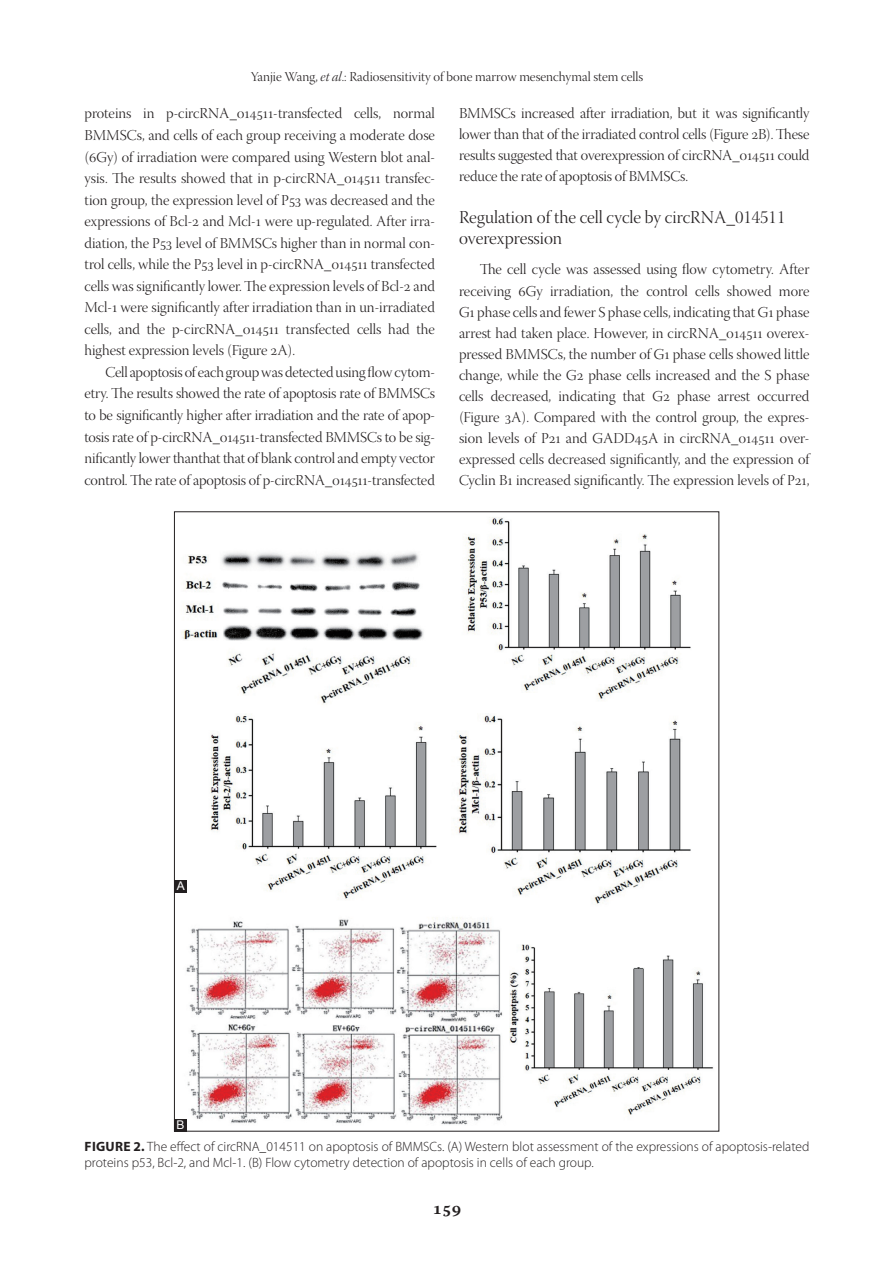
<style>
.page{position:relative;width:894px;height:1263px;background:#fff}
.page>*{position:absolute;margin:0;border:0;box-sizing:border-box;transform-origin:0 0}
.t1{font:18px/21px "Warnock Pro Light Disp";color:#231f20}
.t2{font:600 18px "Warnock Pro";color:#231f20}
.TX{font:15px/21.6px "Warnock Pro Light Disp";letter-spacing:-.01em;color:#231f20;text-align:justify}
.FGC{font:300 13.5px/16.2px "Myriad Pro";color:#231f20}
.t3{font:13.5px "Warnock Pro Light Disp";color:#231f20}
.LABEL{font:12px "Arial";color:#fff}
.s1{font-family:"Warnock Pro Light It Disp"}
.s2{font-weight:700}
</style>
<div class="page">
<img style="left:181px;top:517px;width:533px;height:608px">
<div style="left:174px;top:1118px;width:13px;height:13px;background:#231f20"></div>
<div style="left:174px;top:880px;width:13px;height:13px;background:#231f20"></div>
<p class="t3" style="left:251px;top:70px;width:393px">Yanjie Wang, <span class="s1">et al</span>.: Radiosensitivity of bone marrow mesenchymal stem cells</p>
<p class="TX" style="left:84px;top:104px;width:352px">proteins in p-circRNA_014511-transfected cells, normal BMMSCs, and cells of each group receiving a moderate dose (6Gy) of irradiation were compared using Western blot anal&shy;ysis. The results showed that in p-circRNA_014511 transfec&shy;tion group, the expression level of P53 was decreased and the expressions of Bcl-2 and Mcl-1 were up-regulated. After irra&shy;diation, the P53 level of BMMSCs higher than in normal con&shy;trol cells, while the P53 level in p-circRNA_014511 transfected cells was significantly lower. The expression levels of Bcl-2 and Mcl-1 were significantly after irradiation than in un-irradiated cells, and the p-circRNA_014511 transfected cells had the highest expression levels (Figure 2A).</p>
<p class="TX" style="left:84px;top:363px;width:352px;text-indent:21px">Cell apoptosis of each group was detected using flow cytom&shy;etry. The results showed the rate of apoptosis rate of BMMSCs to be significantly higher after irradiation and the rate of apop&shy;tosis rate of p-circRNA_014511-transfected BMMSCs to be sig&shy;nificantly lower thanthat that of blank control and empty vector control. The rate of apoptosis of p-circRNA_014511-transfected</p>
<p class="TX" style="left:459px;top:104px;width:352px;line-height:21px">BMMSCs increased after irradiation, but it was significantly lower than that of the irradiated control cells (Figure 2B). These results suggested that overexpression of circRNA_014511 could reduce the rate of apoptosis of BMMSCs.</p>
<h2 class="t1" style="left:459px;top:209px;width:328px">Regulation of the cell cycle by circRNA_014511 overexpression</h2>
<p class="TX" style="left:459px;top:260px;width:352px;line-height:21px;text-indent:21px">The cell cycle was assessed using flow cytometry. After receiving 6Gy irradiation, the control cells showed more G1 phase cells and fewer S phase cells, indicating that G1 phase arrest had taken place. However, in circRNA_014511 overex&shy;pressed BMMSCs, the number of G1 phase cells showed little change, while the G2 phase cells increased and the S phase cells decreased, indicating that G2 phase arrest occurred (Figure 3A). Compared with the control group, the expres&shy;sion levels of P21 and GADD45A in circRNA_014511 over&shy;expressed cells decreased significantly, and the expression of Cyclin B1 increased significantly. The expression levels of P21,</p>
<p class="LABEL" style="left:177px;top:877px;width:10px">A</p>
<p class="LABEL" style="left:176px;top:1117px;width:10px">B</p>
<p class="FGC" style="left:84px;top:1138px;width:726px"><span class="s2">FIGURE 2.</span> The effect of circRNA_014511 on apoptosis of BMMSCs. (A) Western blot assessment of the expressions of apoptosis-related proteins p53, Bcl-2, and Mcl-1. (B) Flow cytometry detection of apoptosis in cells of each group.</p>
<p class="t2" style="left:432px;top:1197px;width:30px">159</p>
</div>
